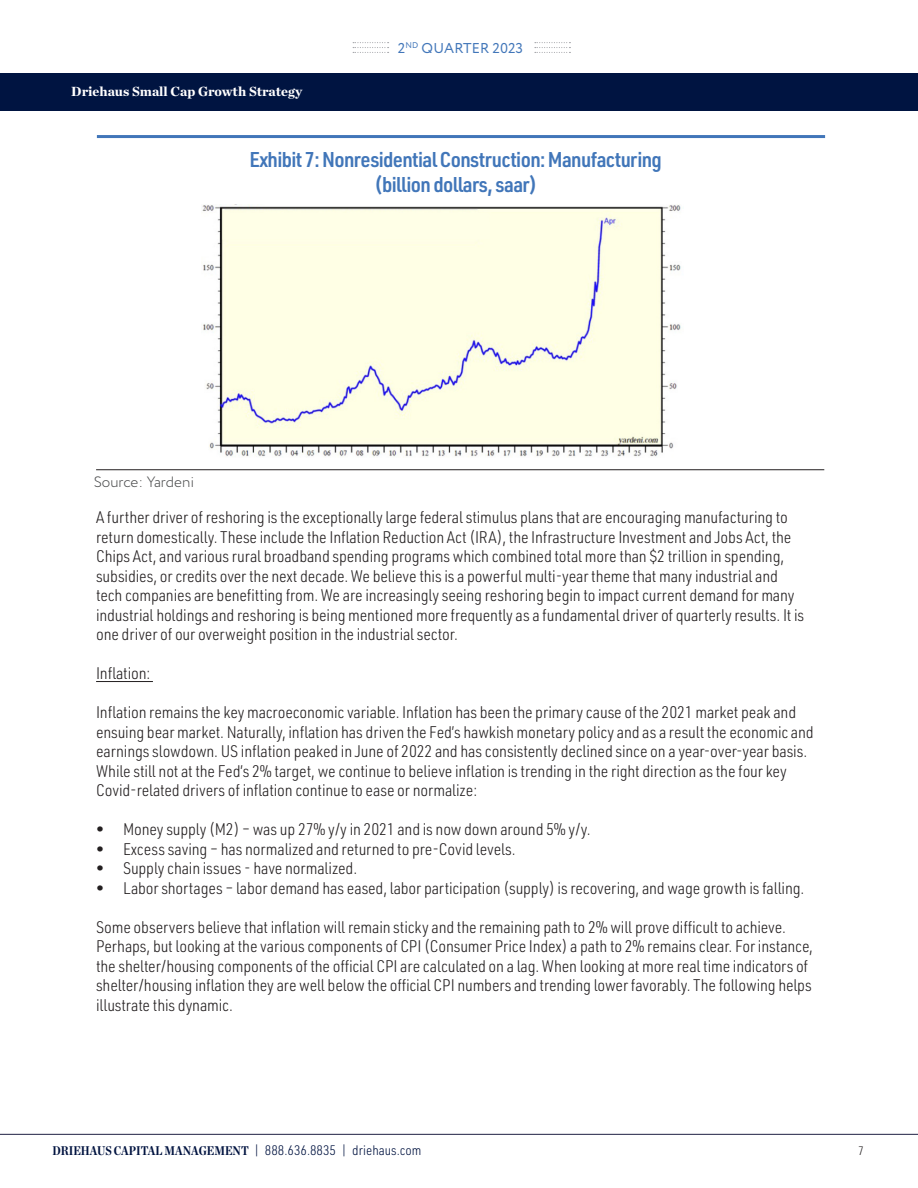
<style>
.page{position:relative;width:918px;height:1188px;background:#fff}
.page>*{position:absolute;margin:0;border:0;box-sizing:border-box;transform-origin:0 0}
.t1{font:600 21px "URWDIN Semi Cond";letter-spacing:-.03em;color:#4176b9}
.t2{font:300 16.5px/19.5px "URWDIN Semi Cond";letter-spacing:-.01em;color:#231f20}
.t3{font:300 15px "Circe";color:#4b4c4d}
.t4{font:14.25px "Circe";letter-spacing:.01em;color:#4176b9}
.t5{font:300 13.5px "URWDIN Semi Cond";color:#001340}
.t6{font:900 13.5px "Chronicle Deck";color:#fff}
.t7{font:300 12px "URWDIN Semi Cond";color:#231f20}
.s1{font-family:"Chronicle Deck Cond";font-weight:700;font-size:12.75px}
</style>
<div class="page">
<svg style="left:353px;top:42px;width:36px;height:11px"></svg>
<svg style="left:535px;top:42px;width:35px;height:11px"></svg>
<hr style="left:0;top:1134px;width:918px;height:1px;background:#1f2043">
<div style="left:1px;top:73px;width:917px;height:38px;background:#001441"></div>
<hr style="left:97px;top:135px;width:728px;height:3px;background:#4176b9">
<img style="left:201px;top:204px;width:480px;height:253px">
<hr style="left:96px;top:469px;width:728px;height:1px;background:#231f20">
<hr style="left:96px;top:681px;width:57px;height:1px;background:#231f20">
<p class="t6" style="left:71px;top:80px;width:232px">Driehaus Small Cap Growth Strategy</p>
<p class="t4" style="left:398px;top:39px;width:127px">2<sup>ND</sup> QUARTER 2023</p>
<p class="t1" style="left:250px;top:145px;width:414px">Exhibit 7: Nonresidential Construction: Manufacturing</p>
<p class="t1" style="left:374px;top:170px;width:164px">(billion dollars, saar)</p>
<p class="t3" style="left:94px;top:472px;width:102px">Source: Yardeni</p>
<p class="t2" style="left:96px;top:507px;width:710px">A further driver of reshoring is the exceptionally large federal stimulus plans that are encouraging manufacturing to return domestically. These include the Inflation Reduction Act (IRA), the Infrastructure Investment and Jobs Act, the Chips Act, and various rural broadband spending programs which combined total more than $2 trillion in spending, subsidies, or credits over the next decade. We believe this is a powerful multi-year theme that many industrial and tech companies are benefitting from. We are increasingly seeing reshoring begin to impact current demand for many industrial holdings and reshoring is being mentioned more frequently as a fundamental driver of quarterly results. It is one driver of our overweight position in the industrial sector.</p>
<p class="t2" style="left:96px;top:663px;width:56px">Inflation:</p>
<p class="t2" style="left:96px;top:702px;width:719px">Inflation remains the key macroeconomic variable. Inflation has been the primary cause of the 2021 market peak and ensuing bear market. Naturally, inflation has driven the Fed’s hawkish monetary policy and as a result the economic and earnings slowdown. US inflation peaked in June of 2022 and has consistently declined since on a year-over-year basis.<br>While still not at the Fed’s 2% target, we continue to believe inflation is trending in the right direction as the four key Covid-related drivers of inflation continue to ease or normalize:</p>
<p class="t2" style="left:96px;top:819px;width:496px">• Money supply (M2) – was up 27% y/y in 2021 and is now down around 5% y/y.</p>
<p class="t2" style="left:96px;top:839px;width:421px">• Excess saving – has normalized and returned to pre-Covid levels.</p>
<p class="t2" style="left:96px;top:858px;width:263px">• Supply chain issues - have normalized.</p>
<p class="t2" style="left:96px;top:878px;width:710px">• Labor shortages – labor demand has eased, labor participation (supply) is recovering, and wage growth is falling.</p>
<p class="t2" style="left:96px;top:917px;width:719px">Some observers believe that inflation will remain sticky and the remaining path to 2% will prove difficult to achieve.<br>Perhaps, but looking at the various components of CPI (Consumer Price Index) a path to 2% remains clear. For instance, the shelter/housing components of the official CPI are calculated on a lag. When looking at more real time indicators of shelter/housing inflation they are well below the official CPI numbers and trending lower favorably. The following helps illustrate this dynamic.</p>
<p class="t5" style="left:52px;top:1142px;width:371px"><span class="s1">DRIEHAUS CAPITAL MANAGEMENT</span> | 888.636.8835 | driehaus.com</p>
<p class="t7" style="left:858px;top:1143px;width:7px">7</p>
</div>
